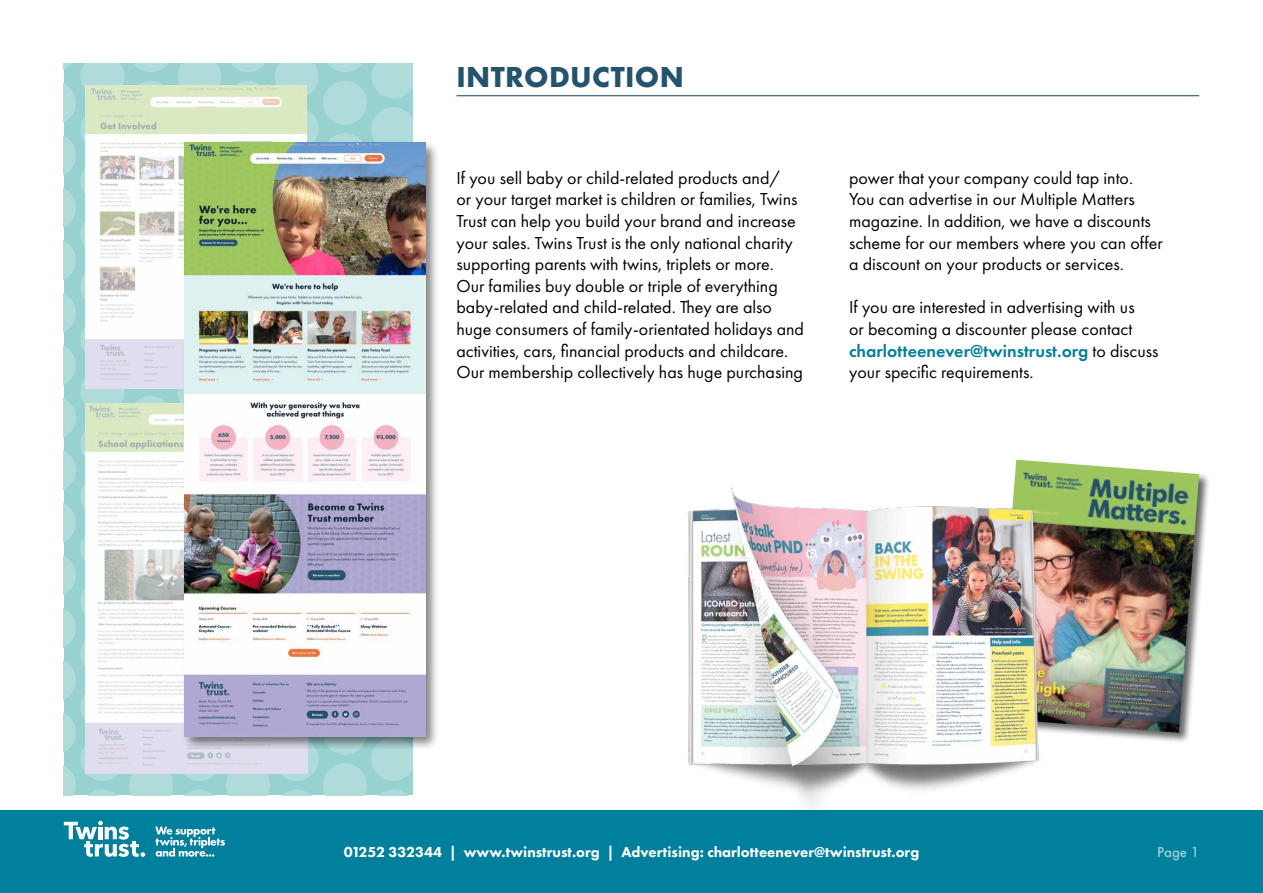
<style>
.page{position:relative;width:1263px;height:893px;background:#fff}
.page>*{position:absolute;margin:0;border:0;box-sizing:border-box;transform-origin:0 0}
.t1{font:700 30px "Futura PT";letter-spacing:.01em;color:#24536d}
.t2{font:18px/21.6px "Futura PT";color:#000}
.t3{font:800 15px "Futura PT";color:#fff}
.t4{font:500 15px "Futura PT";color:#97d2d0}
.s1{font-weight:600;color:#00809c}
</style>
<div class="page">
<div style="left:0;top:810px;width:1263px;height:83px;background:#00809c"></div>
<svg style="left:64px;top:821px;width:81px;height:36px"></svg>
<svg style="left:155px;top:827px;width:70px;height:30px"></svg>
<svg style="left:64px;top:64px;width:348px;height:731px"></svg>
<img style="left:85px;top:404px;width:223px;height:370px">
<img style="left:85px;top:85px;width:222px;height:304px">
<hr style="left:456px;top:95px;width:743px;height:1px;background:#24536d">
<div style="left:182px;top:140px;width:258px;height:611px;background:#000;opacity:.5"></div>
<img style="left:184px;top:142px;width:241px;height:594px">
<div style="left:995px;top:459px;width:215px;height:285px;background:#000;opacity:.61"></div>
<img style="left:1161px;top:460px;width:38px;height:273px">
<img style="left:688px;top:459px;width:473px;height:349px">
<h1 class="t1" style="left:457px;top:57px;width:229px">INTRODUCTION</h1>
<p class="t2" style="left:456px;top:167px;width:349px">If you sell baby or child-related products and/<br>or your target market is children or families, Twins Trust can help you build your brand and increase your sales. Twins Trust is the only national charity supporting parents with twins, triplets or more.<br>Our families buy double or triple of everything baby-related and child-related. They are also huge consumers of family-orientated holidays and activities, cars, financial products and childcare.<br>Our membership collectively has huge purchasing</p>
<p class="t2" style="left:849px;top:167px;width:315px">power that your company could tap into.<br>You can advertise in our Multiple Matters magazine. In addition, we have a discounts scheme for our members where you can offer a discount on your products or services.</p>
<p class="t2" style="left:849px;top:297px;width:311px">If you are interested in advertising with us<br>or becoming a discounter please contact <span class="s1">charlotteenever@twinstrust.org</span> to discuss your specific requirements.</p>
<p class="t3" style="left:344px;top:842px;width:577px">01252 332344 | www.twinstrust.org | Advertising: charlotteenever@twinstrust.org</p>
<p class="t4" style="left:1157px;top:843px;width:44px">Page 1</p>
</div>
